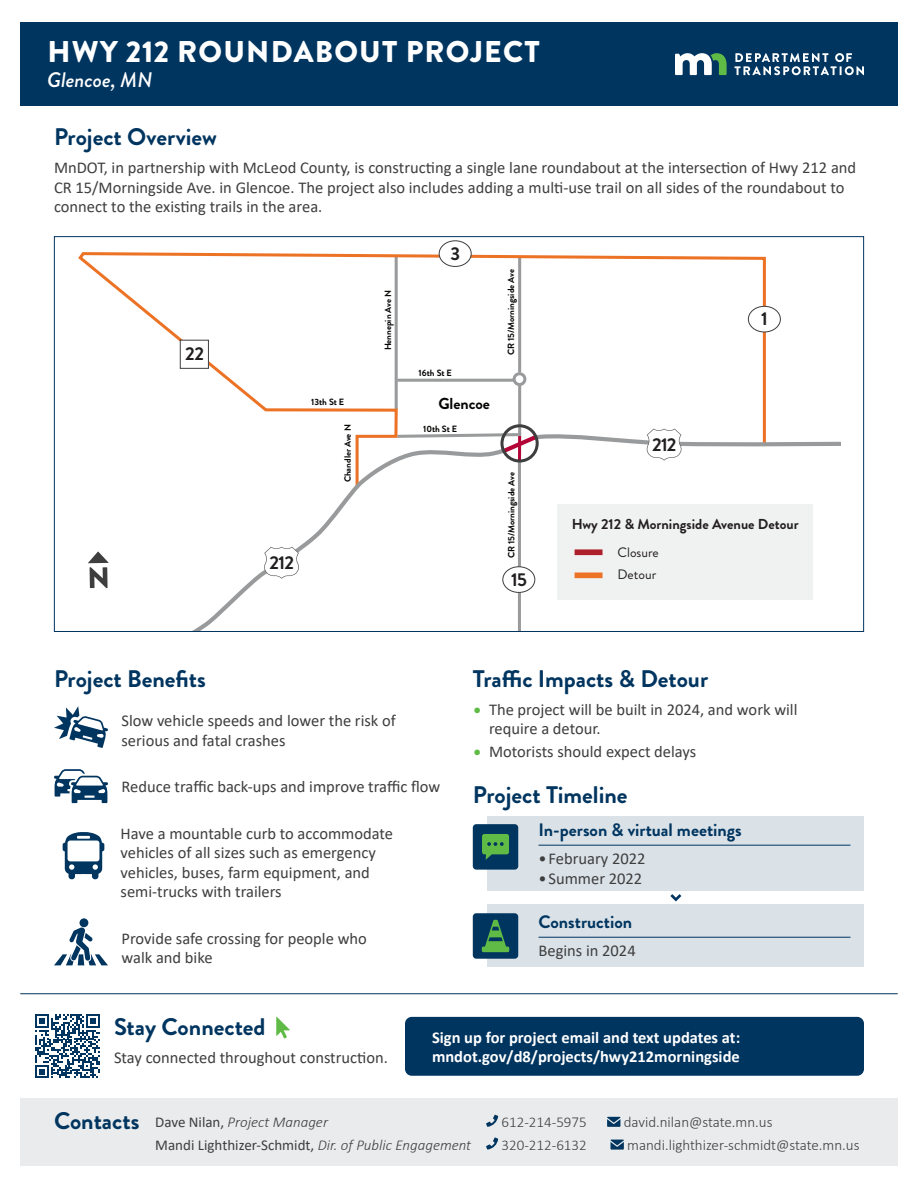
<style>
.page{position:relative;width:918px;height:1188px;background:#fff}
.page>*{position:absolute;margin:0;border:0;box-sizing:border-box;transform-origin:0 0}
.Heading_1{font:900 30px "Brandon Grotesque";letter-spacing:.04em;color:#fff}
.Heading_2{font:700 24px "Brandon Grotesque";color:#003560}
.Heading_1-2{font:italic 500 21px "Brandon Grotesque";color:#fff}
.t1{font:700 18.6px "Brandon Grotesque";letter-spacing:-.03em;color:#211e1e}
.Heading_3{font:700 18px "Brandon Grotesque";color:#003560}
.Bullet_1{font:16.5px/19.5px "Calibri";color:#3e3e3f}
.t2{font:700 16.5px/19.5px "Calibri";color:#fff}
.t3{font:700 15.9px "Brandon Grotesque";color:#050504}
.t4{font:300 15px "Calibri";color:#3e3e3f}
.t5{font:15px "Calibri";color:#3e3e3f}
.t6{font:italic 300 15px "Calibri";color:#3e3e3f}
.t7{font:700 14.4px "Brandon Grotesque";color:#231f20}
.t8{font:13.65px "Brandon Grotesque";color:#231f20}
.t9{font:700 9.15px "Brandon Grotesque";color:#050504}
.s1{font-family:"Arial";font-size:18.9px;color:#231f20}
.s2{font-size:18px;color:#60bb46}
.s3{font-weight:400;font-style:normal}
.s4{font-weight:300;font-style:italic}
</style>
<div class="page">
<div style="left:20px;top:22px;width:878px;height:84px;background:#003560"></div>
<div style="left:20px;top:1099px;width:878px;height:67px;background:#e9ebec"></div>
<svg style="left:675px;top:53px;width:52px;height:22px"></svg>
<svg style="left:735px;top:53px;width:129px;height:22px"></svg>
<svg style="left:88px;top:551px;width:21px;height:37px"></svg>
<div style="left:557px;top:505px;width:256px;height:95px;background:#f0f2f1"></div>
<div style="left:575px;top:572px;width:28px;height:6px;background:#ec7325"></div>
<div style="left:575px;top:549px;width:28px;height:6px;background:#ad1f2b"></div>
<hr style="left:518px;top:461px;width:3px;height:170px;background:#989a9b">
<svg style="left:78px;top:251px;width:689px;height:193px"></svg>
<svg style="left:194px;top:444px;width:314px;height:186px"></svg>
<div style="left:500px;top:424px;width:39px;height:39px;border:3px solid #3e3e3f;border-radius:50%"></div>
<div style="left:513px;top:372px;width:13px;height:14px;border:3px solid #989a9b;border-radius:50%"></div>
<div style="left:180px;top:340px;width:28px;height:28px;background:#fff"></div>
<div style="left:180px;top:340px;width:29px;height:29px;border:1px solid #3e3e3f"></div>
<div style="left:748px;top:306px;width:32px;height:26px;background:#fff;border-radius:50%"></div>
<div style="left:748px;top:306px;width:33px;height:26px;border:1px solid #3e3e3f;border-radius:50%"></div>
<div style="left:439px;top:241px;width:32px;height:25px;background:#fff;border-radius:50%"></div>
<div style="left:439px;top:240px;width:33px;height:27px;border:1px solid #3e3e3f;border-radius:50%"></div>
<div style="left:503px;top:567px;width:32px;height:25px;background:#fff;border-radius:50%"></div>
<div style="left:502px;top:566px;width:33px;height:27px;border:1px solid #3e3e3f;border-radius:50%"></div>
<svg style="left:394px;top:429px;width:447px;height:32px"></svg>
<div style="left:654px;top:435px;width:19px;height:18px;background:#fff"></div>
<svg style="left:264px;top:547px;width:35px;height:32px"></svg>
<div style="left:272px;top:553px;width:19px;height:18px;background:#fff"></div>
<svg style="left:54px;top:706px;width:54px;height:42px"></svg>
<svg style="left:54px;top:769px;width:54px;height:34px"></svg>
<svg style="left:63px;top:832px;width:41px;height:47px"></svg>
<div style="left:80px;top:918px;width:8px;height:9px;background:#003560;border-radius:50%"></div>
<svg style="left:54px;top:927px;width:54px;height:38px"></svg>
<div style="left:405px;top:1017px;width:459px;height:59px;background:#003560;border-radius:7px"></div>
<svg style="left:276px;top:1017px;width:14px;height:22px"></svg>
<hr style="left:20px;top:993px;width:878px;height:1px;background:#003560">
<svg style="left:486px;top:1115px;width:12px;height:12px"></svg>
<svg style="left:607px;top:1117px;width:13px;height:10px"></svg>
<svg style="left:486px;top:1137px;width:12px;height:13px"></svg>
<svg style="left:611px;top:1140px;width:13px;height:10px"></svg>
<div style="left:488px;top:817px;width:376px;height:74px;background:#dae2e8"></div>
<hr style="left:539px;top:845px;width:312px;height:1px;background:#003560">
<div style="left:473px;top:824px;width:45px;height:46px;background:#003560;border-radius:4px"></div>
<svg style="left:482px;top:834px;width:27px;height:26px"></svg>
<div style="left:488px;top:905px;width:376px;height:62px;background:#dae2e8"></div>
<hr style="left:539px;top:937px;width:312px;height:1px;background:#003560">
<div style="left:473px;top:913px;width:45px;height:46px;background:#003560;border-radius:4px"></div>
<svg style="left:482px;top:920px;width:27px;height:32px"></svg>
<svg style="left:670px;top:894px;width:11px;height:7px"></svg>
<svg style="left:36px;top:1014px;width:64px;height:64px"></svg>
<p class="Heading_1" style="left:47px;top:30px;width:494px">HWY 212 ROUNDABOUT PROJECT</p>
<p class="Heading_1-2" style="left:47px;top:65px;width:107px">Glencoe, MN</p>
<p class="Heading_2" style="left:54px;top:120px;width:165px">Project Overview</p>
<p class="Bullet_1" style="left:54px;top:158px;width:804px">MnDOT, in partnership with McLeod County, is constructing a single lane roundabout at the intersection of Hwy 212 and<br>CR 15/Morningside Ave. in Glencoe. The project also includes adding a multi-use trail on all sides of the roundabout to connect to the existing trails in the area.</p>
<p class="t1" style="left:185px;top:341px;width:20px">22</p>
<p class="t9" style="left:311px;top:396px;width:35px">13th St E</p>
<p class="t9" style="left:341px;top:482px;width:59px;rotate:-90deg">Chandler Ave N</p>
<p class="t1" style="left:270px;top:550px;width:26px">212<span class="s1">6</span></p>
<p class="t9" style="left:381px;top:350px;width:62px;rotate:-90deg">Hennepin Ave N</p>
<p class="t1" style="left:451px;top:240px;width:11px">3</p>
<p class="t9" style="left:419px;top:367px;width:35px">16th St E</p>
<p class="t3" style="left:438px;top:393px;width:53px">Glencoe</p>
<p class="t9" style="left:423px;top:423px;width:36px">10th St E</p>
<p class="t9" style="left:505px;top:355px;width:88px;rotate:-90deg">CR 15/Morningside Ave</p>
<p class="t9" style="left:505px;top:558px;width:88px;rotate:-90deg">CR 15/Morningside Ave</p>
<p class="t1" style="left:511px;top:566px;width:17px">15</p>
<p class="t1" style="left:652px;top:431px;width:26px">212<span class="s1">6</span></p>
<p class="t1" style="left:761px;top:306px;width:8px">1</p>
<p class="t7" style="left:572px;top:514px;width:228px">Hwy 212 &amp; Morningside Avenue Detour</p>
<p class="t8" style="left:618px;top:543px;width:43px">Closure</p>
<p class="t8" style="left:618px;top:565px;width:40px">Detour</p>
<p class="Heading_2" style="left:54px;top:662px;width:153px">Project Benefits</p>
<p class="Bullet_1" style="left:122px;top:711px;width:276px">Slow vehicle speeds and lower the risk of serious and fatal crashes</p>
<p class="Bullet_1" style="left:122px;top:777px;width:320px">Reduce traffic back-ups and improve traffic flow</p>
<p class="Bullet_1" style="left:121px;top:823px;width:274px">Have a mountable curb to accommodate vehicles of all sizes such as emergency vehicles, buses, farm equipment, and semi-trucks with trailers</p>
<p class="Bullet_1" style="left:122px;top:928px;width:247px">Provide safe crossing for people who walk and bike</p>
<p class="Heading_2" style="left:473px;top:662px;width:237px">Traffic Impacts &amp; Detour</p>
<p class="Bullet_1" style="left:489px;top:699px;width:310px;text-indent:-16px"><span class="s2">•</span> The project will be built in 2024, and work will require a detour.</p>
<p class="Bullet_1" style="left:473px;top:741px;width:225px"><span class="s2">•</span> Motorists should expect delays</p>
<p class="Heading_2" style="left:473px;top:778px;width:156px">Project Timeline</p>
<p class="Heading_3" style="left:539px;top:817px;width:205px">In-person &amp; virtual meetings</p>
<p class="Bullet_1" style="left:539px;top:849px;width:109px">•February 2022</p>
<p class="Bullet_1" style="left:539px;top:868px;width:105px">•Summer 2022</p>
<p class="Heading_3" style="left:539px;top:909px;width:95px">Construction</p>
<p class="Bullet_1" style="left:539px;top:941px;width:99px">Begins in 2024</p>
<p class="Heading_2" style="left:114px;top:1010px;width:153px">Stay Connected</p>
<p class="Bullet_1" style="left:114px;top:1048px;width:275px">Stay connected throughout construction.</p>
<p class="t2" style="left:432px;top:1027px;width:310px">Sign up for project email and text updates at: mndot.gov/d8/projects/hwy212morningside</p>
<p class="Heading_2" style="left:54px;top:1104px;width:87px">Contacts</p>
<p class="t6" style="left:155px;top:1113px;width:174px"><span class="s3">Dave Nilan,</span> Project Manager</p>
<p class="t4" style="left:502px;top:1113px;width:87px">612-214-5975</p>
<p class="t4" style="left:624px;top:1113px;width:150px">david.nilan@state.mn.us</p>
<p class="t5" style="left:155px;top:1134px;width:318px">Mandi Lighthizer-Schmidt, <span class="s4">Dir. of Public Engagement</span></p>
<p class="t4" style="left:502px;top:1135px;width:87px">320-212-6132</p>
<p class="t4" style="left:627px;top:1135px;width:234px">mandi.lighthizer-schmidt@state.mn.us</p>
</div>
